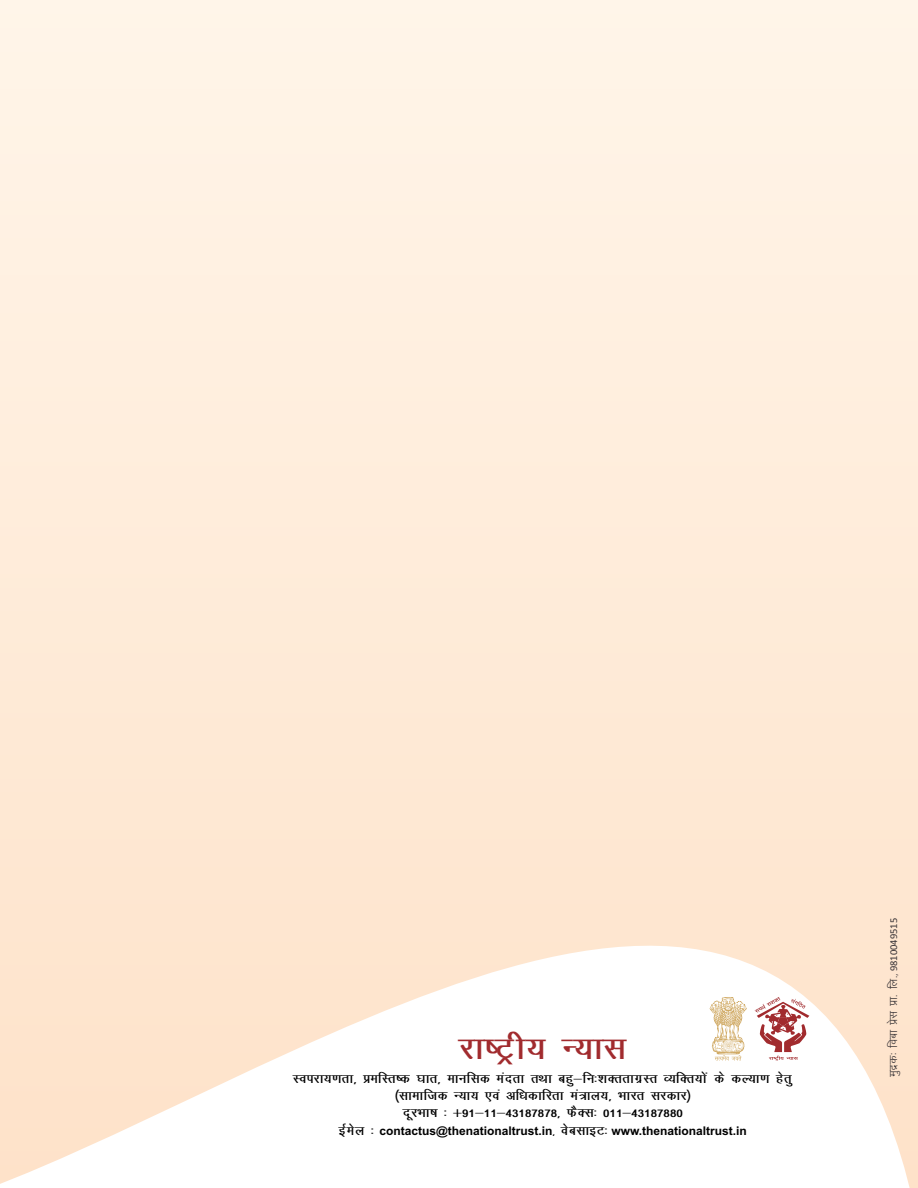
<style>
.page{position:relative;width:918px;height:1188px;background:#ffefdf}
.page>*{position:absolute;margin:0;border:0;box-sizing:border-box;transform-origin:0 0}
.t1{font:700 37.5px "Kruti Dev 010";color:#a12b2e}
.t2{font:700 15px/17.2px "Kruti Dev 010";color:#000;text-align:center}
.t3{font:13.5px "Kruti Dev 010";color:#383336}
.t4{font:700 12px "Arial";color:#000}
.s1{font-family:"Kruti Dev 010";font-size:15px}
.s2{font-family:"Kruti Dev 010"}
.s3{font-family:"Calibri";font-size:10.5px}
</style>
<div class="page">
<svg style="left:0;top:718px;width:913px;height:470px;fill:#fee8d3"></svg>
<svg style="left:755px;top:997px;width:54px;height:64px;background:#dfb8b9"></svg>
<svg style="left:710px;top:997px;width:37px;height:64px;background:#eee1c9"></svg>
<h1 class="t1" style="left:459px;top:1029px;width:169px">jk"Vªh; U;kl</h1>
<p class="t2" style="left:293px;top:1070px;width:501px">Loijk;.krk] çefLr"d ?kkr] ekufld eanrk rFkk cgq&amp;fu%'kDrrkxzLr O;fDr;ksa ds dY;k.k gsrq ¼lkekftd U;k; ,oa vf/kdkfjrk ea=ky;] Hkkjr ljdkj½<br>nwjHkk"k % $91&amp;11&amp;43187878] QSDl% 011&amp;43187880</p>
<p class="t4" style="left:339px;top:1126px;width:410px"><span class="s1">bZesy %</span> contactus@thenationaltrust.in<span class="s2">]</span> <span class="s1">osclkbV%</span> www.thenationaltrust.in</p>
<p class="t3" style="left:886px;top:1077px;width:160px;rotate:-90deg">eqnzd% fock izsl izk- fy-] <span class="s3">9810049515</span></p>
</div>
